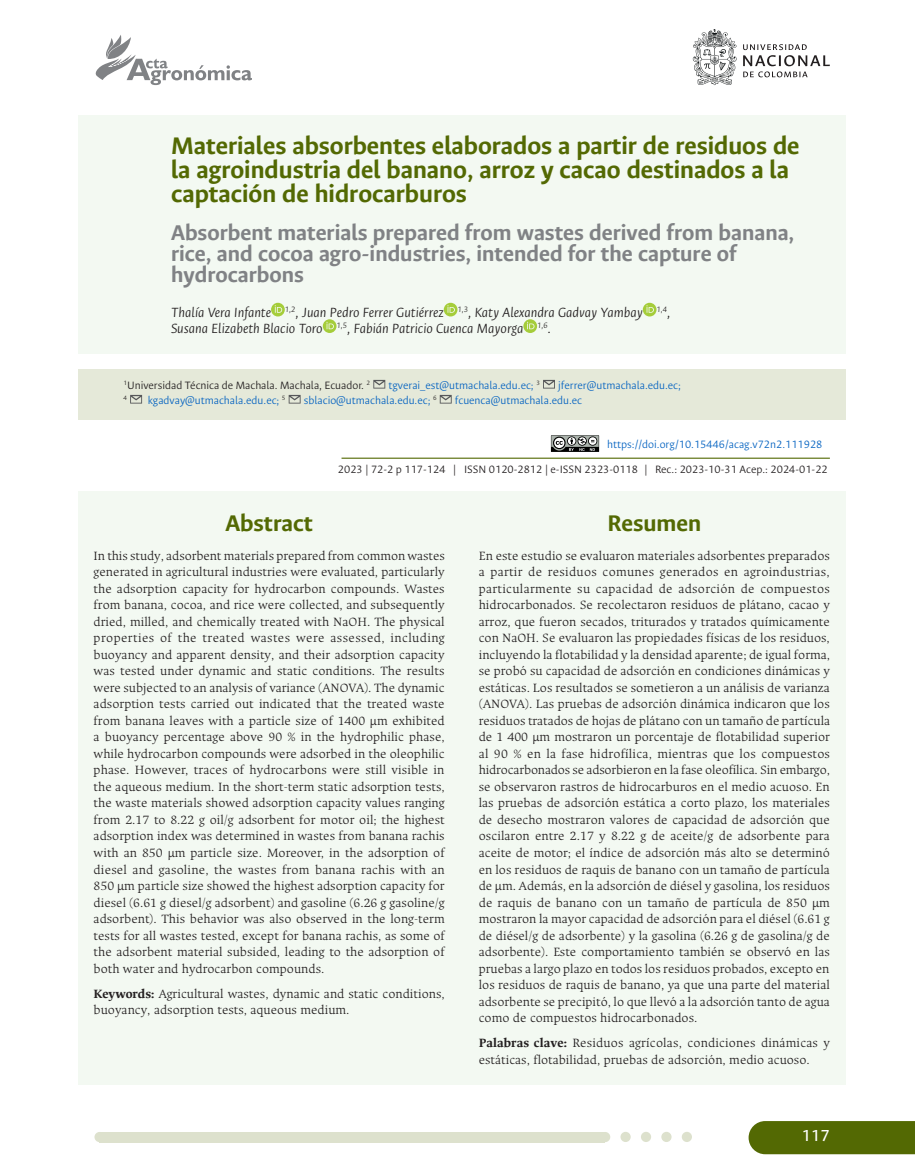
<style>
.page{position:relative;width:915px;height:1170px;background:#fff}
.page>*{position:absolute;margin:0;border:0;box-sizing:border-box;transform-origin:0 0}
.Titulo{font:700 27px/24px "Ancizar Sans";color:#536903}
.Subtitulo{font:700 25.5px "Ancizar Sans";color:#536903}
.Titulo_gris{font:700 24px/21px "Ancizar Sans";color:#808285}
.t1{font:18px "Ancizar Sans";color:#fff}
.credito_ok{font:italic 300 15px/16.5px "Ancizar Sans";color:#231f20}
.Resumen{font:300 13.5px/16.5px "Ancizar Serif";color:#231f20;text-align:justify}
.Abstarct{font:300 13.5px/16.5px "Ancizar Serif";color:#231f20;text-align:justify}
.Credito_llamada{font:300 12px "Ancizar Sans";color:#0563c1}
.ISSN{font:300 12px "Ancizar Sans";color:#231f20}
.Credito_llamada-2{font:300 12px "Ancizar Sans";color:#231f20}
.Rec{font:300 12px "Ancizar Sans";color:#231f20}
.Credito_llamada-3{font:300 7.05px "Ancizar Sans";color:#231f20}
.s1{font-weight:700}
</style>
<div class="page">
<div style="left:748px;top:1121px;width:166px;height:33px;background:#536903"></div>
<div style="left:99px;top:1131px;width:506px;height:10px;background:#dde1cd"></div>
<div style="left:620px;top:1131px;width:10px;height:10px;background:#dde1cd;border-radius:50%"></div>
<div style="left:661px;top:1131px;width:10px;height:10px;background:#dde1cd;border-radius:50%"></div>
<div style="left:640px;top:1131px;width:11px;height:10px;background:#dde1cd;border-radius:50%"></div>
<div style="left:681px;top:1131px;width:10px;height:10px;background:#dde1cd;border-radius:50%"></div>
<div style="left:600px;top:1131px;width:10px;height:10px;background:#dde1cd;border-radius:50%"></div>
<div style="left:94px;top:1131px;width:11px;height:10px;background:#dde1cd;border-radius:50%"></div>
<div style="left:78px;top:492px;width:767px;height:592px;background:#f3f9f2"></div>
<div style="left:78px;top:115px;width:767px;height:238px;background:#f3f9f2"></div>
<div style="left:78px;top:369px;width:767px;height:50px;background:#e5e9d9"></div>
<hr style="left:341px;top:457px;width:488px;height:1px;background:#536903">
<svg style="left:271px;top:303px;width:14px;height:13px"></svg>
<svg style="left:443px;top:303px;width:14px;height:13px"></svg>
<svg style="left:642px;top:303px;width:14px;height:13px"></svg>
<svg style="left:323px;top:319px;width:13px;height:14px"></svg>
<svg style="left:523px;top:319px;width:14px;height:14px"></svg>
<svg style="left:373px;top:380px;width:12px;height:8px"></svg>
<svg style="left:543px;top:380px;width:12px;height:8px"></svg>
<svg style="left:130px;top:395px;width:12px;height:8px"></svg>
<svg style="left:288px;top:395px;width:12px;height:8px"></svg>
<svg style="left:439px;top:395px;width:12px;height:8px"></svg>
<svg style="left:550px;top:435px;width:49px;height:17px"></svg>
<svg style="left:743px;top:44px;width:86px;height:33px"></svg>
<svg style="left:692px;top:29px;width:44px;height:56px"></svg>
<svg style="left:95px;top:35px;width:157px;height:50px"></svg>
<p class="Titulo" style="left:171px;top:134px;width:629px">Materiales absorbentes elaborados a partir de residuos de la agroindustria del banano, arroz y cacao destinados a la captación de hidrocarburos</p>
<p class="Titulo_gris" style="left:171px;top:222px;width:624px">Absorbent materials prepared from wastes derived from banana, rice, and cocoa agro-industries, intended for the capture of hydrocarbons</p>
<p class="credito_ok" style="left:171px;top:304px;width:500px">Thalía Vera Infante <sup>1,2</sup>, Juan Pedro Ferrer Gutiérrez <sup>1,3</sup>, Katy Alexandra Gadvay Yambay <sup>1,4</sup>,<br>Susana Elizabeth Blacio Toro <sup>1,5</sup>, Fabián Patricio Cuenca Mayorga <sup>1,6</sup>.</p>
<p class="Credito_llamada-2" style="left:123px;top:378px;width:248px"><sup>1</sup>Universidad Técnica de Machala. Machala, Ecuador. <sup>2</sup></p>
<p class="Credito_llamada" style="left:388px;top:378px;width:153px">tgverai_est@utmachala.edu.ec; <sup>3</sup></p>
<p class="Credito_llamada" style="left:558px;top:378px;width:124px">jferrer@utmachala.edu.ec;</p>
<p class="Credito_llamada-3" style="left:123px;top:394px;width:5px">4</p>
<p class="Credito_llamada" style="left:148px;top:393px;width:139px">kgadvay@utmachala.edu.ec; <sup>5</sup></p>
<p class="Credito_llamada" style="left:303px;top:393px;width:134px">sblacio@utmachala.edu.ec; <sup>6</sup></p>
<p class="Credito_llamada" style="left:454px;top:393px;width:129px">fcuenca@utmachala.edu.ec</p>
<p class="Credito_llamada" style="left:607px;top:438px;width:216px">https://doi.org/10.15446/acag.v72n2.111928</p>
<p class="ISSN" style="left:338px;top:463px;width:301px">2023 | 72-2 p 117-124 | ISSN 0120-2812 | e-ISSN 2323-0118</p>
<p class="Rec" style="left:644px;top:463px;width:185px">| Rec.: 2023-10-31 Acep.: 2024-01-22</p>
<p class="Subtitulo" style="left:225px;top:508px;width:89px">Abstract</p>
<p class="Abstarct" style="left:94px;top:547px;width:352px">In this study, adsorbent materials prepared from common wastes generated in agricultural industries were evaluated, particularly the adsorption capacity for hydrocarbon compounds. Wastes from banana, cocoa, and rice were collected, and subsequently dried, milled, and chemically treated with NaOH. The physical properties of the treated wastes were assessed, including buoyancy and apparent density, and their adsorption capacity was tested under dynamic and static conditions. The results were subjected to an analysis of variance (ANOVA). The dynamic adsorption tests carried out indicated that the treated waste from banana leaves with a particle size of 1400 µm exhibited a buoyancy percentage above 90 % in the hydrophilic phase, while hydrocarbon compounds were adsorbed in the oleophilic phase. However, traces of hydrocarbons were still visible in the aqueous medium. In the short-term static adsorption tests, the waste materials showed adsorption capacity values ranging from 2.17 to 8.22 g oil/g adsorbent for motor oil; the highest adsorption index was determined in wastes from banana rachis with an 850 µm particle size. Moreover, in the adsorption of diesel and gasoline, the wastes from banana rachis with an 850 µm particle size showed the highest adsorption capacity for diesel (6.61 g diesel/g adsorbent) and gasoline (6.26 g gasoline/g adsorbent). This behavior was also observed in the long-term tests for all wastes tested, except for banana rachis, as some of the adsorbent material subsided, leading to the adsorption of both water and hydrocarbon compounds.</p>
<p class="Abstarct" style="left:94px;top:984px;width:352px"><span class="s1">Keywords:</span> Agricultural wastes, dynamic and static conditions, buoyancy, adsorption tests, aqueous medium.</p>
<p class="Subtitulo" style="left:607px;top:508px;width:95px">Resumen</p>
<p class="Resumen" style="left:478px;top:547px;width:353px">En este estudio se evaluaron materiales adsorbentes preparados a partir de residuos comunes generados en agroindustrias, particularmente su capacidad de adsorción de compuestos hidrocarbonados. Se recolectaron residuos de plátano, cacao y arroz, que fueron secados, triturados y tratados químicamente con NaOH. Se evaluaron las propiedades físicas de los residuos, incluyendo la flotabilidad y la densidad aparente; de igual forma, se probó su capacidad de adsorción en condiciones dinámicas y estáticas. Los resultados se sometieron a un análisis de varianza (ANOVA). Las pruebas de adsorción dinámica indicaron que los residuos tratados de hojas de plátano con un tamaño de partícula de 1 400 µm mostraron un porcentaje de flotabilidad superior al 90 % en la fase hidrofílica, mientras que los compuestos hidrocarbonados se adsorbieron en la fase oleofílica. Sin embargo, se observaron rastros de hidrocarburos en el medio acuoso. En las pruebas de adsorción estática a corto plazo, los materiales de desecho mostraron valores de capacidad de adsorción que oscilaron entre 2.17 y 8.22 g de aceite/g de adsorbente para aceite de motor; el índice de adsorción más alto se determinó en los residuos de raquis de banano con un tamaño de partícula de µm. Además, en la adsorción de diésel y gasolina, los residuos de raquis de banano con un tamaño de partícula de 850 µm mostraron la mayor capacidad de adsorción para el diésel (6.61 g de diésel/g de adsorbente) y la gasolina (6.26 g de gasolina/g de adsorbente). Este comportamiento también se observó en las pruebas a largo plazo en todos los residuos probados, excepto en los residuos de raquis de banano, ya que una parte del material adsorbente se precipitó, lo que llevó a la adsorción tanto de agua como de compuestos hidrocarbonados.</p>
<p class="Resumen" style="left:478px;top:1034px;width:352px"><span class="s1">Palabras clave:</span> Residuos agrícolas, condiciones dinámicas y estáticas, flotabilidad, pruebas de adsorción, medio acuoso.</p>
<h3 class="t1" style="left:801px;top:1125px;width:30px">117</h3>
</div>
